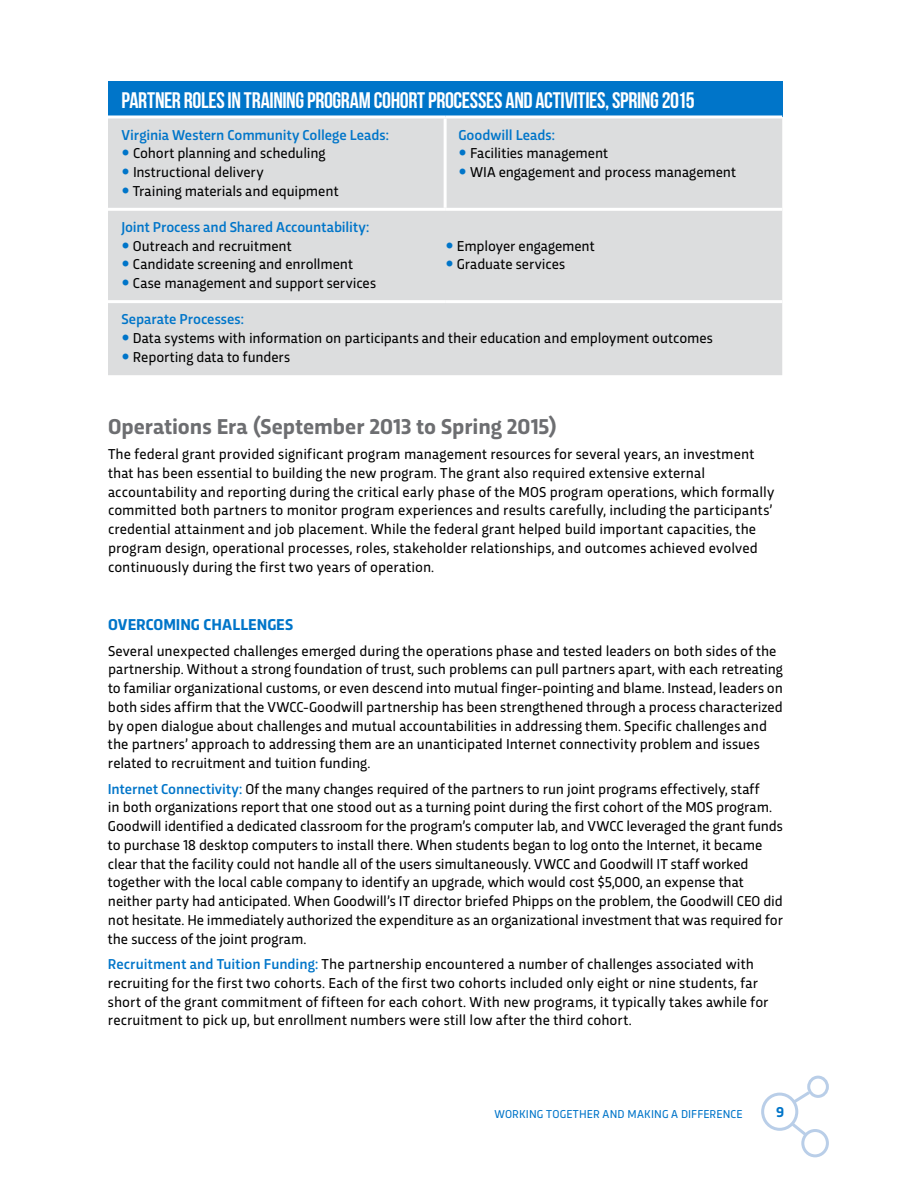
<style>
.page{position:relative;width:918px;height:1188px;background:#fff}
.page>*{position:absolute;margin:0;border:0;box-sizing:border-box;transform-origin:0 0}
.t1{font:22.5px "Bebas Neue";letter-spacing:-.015em;color:#fff}
.t2{font:700 22.5px "Trasandina";color:#6d6e71}
.t3{font:700 16.5px "Trasandina";letter-spacing:.005em;color:#0075c9}
.t4{font:15px/18.8px "Trasandina";color:#000}
.t5{font:500 15px "Trasandina";color:#0075c9}
.t6{font:700 15px "Trasandina";color:#0075c9}
.t7{font:12px "Trasandina";letter-spacing:.02em;color:#0075c9}
.s1{font-weight:500;color:#0075c9}
</style>
<div class="page">
<div style="left:761px;top:1093px;width:37px;height:38px;border:3px solid #b9cee8;border-radius:50%"></div>
<div style="left:801px;top:1129px;width:28px;height:28px;border:3px solid #b9cee8;border-radius:50%"></div>
<div style="left:807px;top:1076px;width:22px;height:22px;border:3px solid #b9cee8;border-radius:50%"></div>
<svg style="left:789px;top:1088px;width:24px;height:19px"></svg>
<svg style="left:787px;top:1119px;width:23px;height:20px"></svg>
<div style="left:108px;top:81px;width:674px;height:36px;background:#0075c9"></div>
<div style="left:108px;top:118px;width:674px;height:257px;background:#dcddde"></div>
<hr style="left:444px;top:118px;width:3px;height:90px;background:#fff">
<hr style="left:108px;top:208px;width:337px;height:3px;background:#fff">
<hr style="left:445px;top:208px;width:337px;height:3px;background:#fff">
<hr style="left:108px;top:300px;width:337px;height:3px;background:#fff">
<hr style="left:445px;top:300px;width:337px;height:3px;background:#fff">
<hr style="left:108px;top:115px;width:337px;height:3px;background:#fff">
<hr style="left:445px;top:115px;width:337px;height:3px;background:#fff">
<svg style="left:123px;top:150px;width:6px;height:6px"></svg>
<svg style="left:123px;top:169px;width:6px;height:6px"></svg>
<svg style="left:123px;top:187px;width:6px;height:6px"></svg>
<svg style="left:460px;top:150px;width:6px;height:6px"></svg>
<svg style="left:460px;top:169px;width:6px;height:6px"></svg>
<svg style="left:123px;top:242px;width:6px;height:6px"></svg>
<svg style="left:447px;top:242px;width:6px;height:6px"></svg>
<svg style="left:123px;top:261px;width:6px;height:6px"></svg>
<svg style="left:447px;top:261px;width:6px;height:6px"></svg>
<svg style="left:123px;top:280px;width:6px;height:6px"></svg>
<svg style="left:123px;top:335px;width:6px;height:5px"></svg>
<svg style="left:123px;top:353px;width:6px;height:6px"></svg>
<h1 class="t1" style="left:122px;top:88px;width:575px">PARTNER ROLES IN TRAINING PROGRAM COHORT PROCESSES AND ACTIVITIES, SPRING 2015</h1>
<p class="t5" style="left:122px;top:123px;width:269px">Virginia Western Community College Leads:</p>
<p class="t4" style="left:133px;top:143px;width:207px">Cohort planning and scheduling<br>Instructional delivery<br>Training materials and equipment</p>
<p class="t5" style="left:459px;top:123px;width:98px">Goodwill Leads:</p>
<p class="t4" style="left:470px;top:143px;width:267px">Facilities management<br>WIA engagement and process management</p>
<p class="t5" style="left:121px;top:216px;width:249px">Joint Process and Shared Accountability:</p>
<p class="t4" style="left:133px;top:235px;width:160px">Outreach and recruitment</p>
<p class="t4" style="left:457px;top:235px;width:139px">Employer engagement</p>
<p class="t4" style="left:133px;top:254px;width:222px">Candidate screening and enrollment</p>
<p class="t4" style="left:457px;top:254px;width:110px">Graduate services</p>
<p class="t4" style="left:133px;top:273px;width:245px">Case management and support services</p>
<p class="t5" style="left:121px;top:308px;width:124px">Separate Processes:</p>
<p class="t4" style="left:133px;top:327px;width:581px">Data systems with information on participants and their education and employment outcomes<br>Reporting data to funders</p>
<h1 class="t2" style="left:108px;top:409px;width:450px">Operations Era (September 2013 to Spring 2015)</h1>
<p class="t4" style="left:108px;top:444px;width:668px">The federal grant provided significant program management resources for several years, an investment that has been essential to building the new program. The grant also required extensive external accountability and reporting during the critical early phase of the MOS program operations, which formally committed both partners to monitor program experiences and results carefully, including the participants’ credential attainment and job placement. While the federal grant helped build important capacities, the program design, operational processes, roles, stakeholder relationships, and outcomes achieved evolved continuously during the first two years of operation.</p>
<p class="t3" style="left:108px;top:612px;width:47px">Overcomi</p>
<p class="t3" style="left:180px;top:612px;width:114px">ng Challenges</p>
<p class="t4" style="left:108px;top:640px;width:676px">Several unexpected challenges emerged during the operations phase and tested leaders on both sides of the partnership. Without a strong foundation of trust, such problems can pull partners apart, with each retreating to familiar organizational customs, or even descend into mutual finger-pointing and blame. Instead, leaders on both sides affirm that the VWCC-Goodwill partnership has been strengthened through a process characterized by open dialogue about challenges and mutual accountabilities in addressing them. Specific challenges and the partners’ approach to addressing them are an unanticipated Internet connectivity problem and issues related to recruitment and tuition funding.</p>
<p class="t4" style="left:108px;top:778px;width:666px"><span class="s1">Internet Connectivity:</span> Of the many changes required of the partners to run joint programs effectively, staff in both organizations report that one stood out as a turning point during the first cohort of the MOS program.<br>Goodwill identified a dedicated classroom for the program’s computer lab, and VWCC</p>
<p class="t4" style="left:108px;top:816px;width:676px;text-indent:518px">leveraged the grant funds to purchase 18 desktop computers to install there. When students began to log onto the Internet, it became clear that the facility could not handle all of the users simultaneously. VWCC</p>
<p class="t4" style="left:108px;top:853px;width:642px;text-indent:465px">and Goodwill IT staff worked together with the local cable company to identify an upgrade, which would cost $5,000, an expense that neither party had anticipated. When Goodwill’s IT director briefed Phipps on the problem, the Goodwill CEO</p>
<p class="t4" style="left:108px;top:891px;width:676px;text-align:justify;text-indent:655px">did not hesitate. He immediately authorized the expenditure as an organizational investment that was required for the success of the joint program.</p>
<p class="t4" style="left:108px;top:954px;width:662px"><span class="s1">Recruitment and Tuition Funding:</span> The partnership encountered a number of challenges associated with recruiting for the first two cohorts. Each of the first two cohorts included only eight or nine students, far short of the grant commitment of fifteen for each cohort. With new programs, it typically takes awhile for recruitment to pick up, but enrollment numbers were still low after the third cohort.</p>
<p class="t7" style="left:494px;top:1105px;width:250px">Working together and making a difference</p>
<p class="t6" style="left:776px;top:1101px;width:10px">9</p>
</div>
